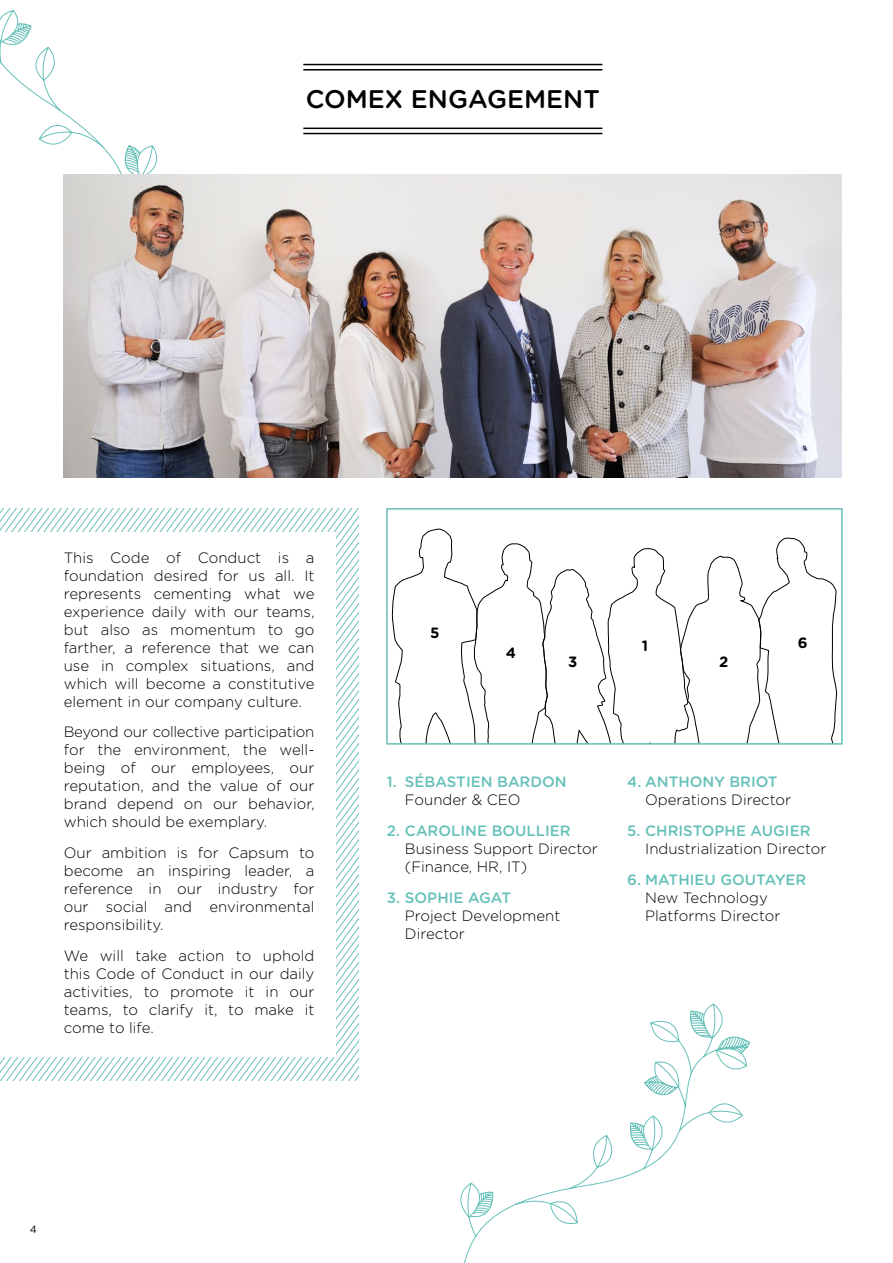
<style>
.page{position:relative;width:893px;height:1263px;background:#fff}
.page>*{position:absolute;margin:0;border:0;box-sizing:border-box;transform-origin:0 0}
.t1{font:500 25.5px "Gotham Rounded";color:#000}
.t2{font:300 15px/18px "Gotham Rounded";color:#000;text-align:justify}
.t3{font:500 15px "Gotham Rounded";color:#67c1b9}
.t4{font:700 14.85px "Gotham Rounded";color:#000}
.t5{font:10.5px "Gotham Rounded";color:#000}
</style>
<div class="page">
<hr style="left:303px;top:64px;width:299px;height:1px;background:#000">
<hr style="left:303px;top:69px;width:299px;height:2px;background:#000">
<hr style="left:303px;top:128px;width:299px;height:1px;background:#000">
<hr style="left:303px;top:133px;width:299px;height:1px;background:#000">
<svg style="left:0;top:10px;width:168px;height:242px"></svg>
<img style="left:64px;top:175px;width:778px;height:302px">
<svg style="left:392px;top:529px;width:446px;height:213px"></svg>
<div style="left:386px;top:508px;width:457px;height:237px;border:2px solid #67c1b9"></div>
<svg style="left:282px;top:519px;width:76px;height:561px"></svg>
<div style="left:0;top:533px;width:336px;height:524px;background:#fff"></div>
<svg style="left:460px;top:1003px;width:290px;height:260px"></svg>
<h1 class="t1" style="left:306px;top:81px;width:296px">COMEX ENGAGEMENT</h1>
<p class="t2" style="left:64px;top:548px;width:252px">This Code of Conduct is a foundation desired for us all. It represents cementing what we experience daily with our teams, but also as momentum to go farther, a reference that we can use in complex situations, and which will become a constitutive element in our company culture.</p>
<p class="t2" style="left:64px;top:722px;width:252px">Beyond our collective participation for the environment, the well&shy;being of our employees, our reputation, and the value of our brand depend on our behavior, which should be exemplary.</p>
<p class="t2" style="left:64px;top:843px;width:252px">Our ambition is for Capsum to become an inspiring leader, a reference in our industry for our social and environmental responsibility.</p>
<p class="t2" style="left:64px;top:946px;width:252px">We will take action to uphold this Code of Conduct in our daily activities, to promote it in our teams, to clarify it, to make it come to life.</p>
<p class="t4" style="left:430px;top:622px;width:11px">5</p>
<p class="t4" style="left:506px;top:642px;width:12px">4</p>
<p class="t4" style="left:568px;top:651px;width:11px">3</p>
<p class="t4" style="left:642px;top:635px;width:8px">1</p>
<p class="t4" style="left:719px;top:651px;width:11px">2</p>
<p class="t4" style="left:798px;top:631px;width:11px">6</p>
<p class="t3" style="left:387px;top:771px;width:181px">1. SÉBASTIEN BARDON</p>
<p class="t2" style="left:405px;top:790px;width:117px">Founder &amp; CEO</p>
<p class="t3" style="left:387px;top:820px;width:185px">2. CAROLINE BOULLIER</p>
<p class="t2" style="left:405px;top:839px;width:194px">Business Support Director (Finance, HR, IT)</p>
<p class="t3" style="left:387px;top:887px;width:126px">3. SOPHIE AGAT</p>
<p class="t2" style="left:405px;top:906px;width:157px">Project Development<br>Director</p>
<p class="t3" style="left:627px;top:771px;width:152px">4. ANTHONY BRIOT</p>
<p class="t2" style="left:645px;top:790px;width:147px">Operations Director</p>
<p class="t3" style="left:627px;top:820px;width:185px">5. CHRISTOPHE AUGIER</p>
<p class="t2" style="left:645px;top:839px;width:183px">Industrialization Director</p>
<p class="t3" style="left:627px;top:869px;width:181px">6. MATHIEU GOUTAYER</p>
<p class="t2" style="left:645px;top:888px;width:137px">New Technology<br>Platforms Director</p>
<p class="t5" style="left:30px;top:1222px;width:9px">4</p>
</div>
